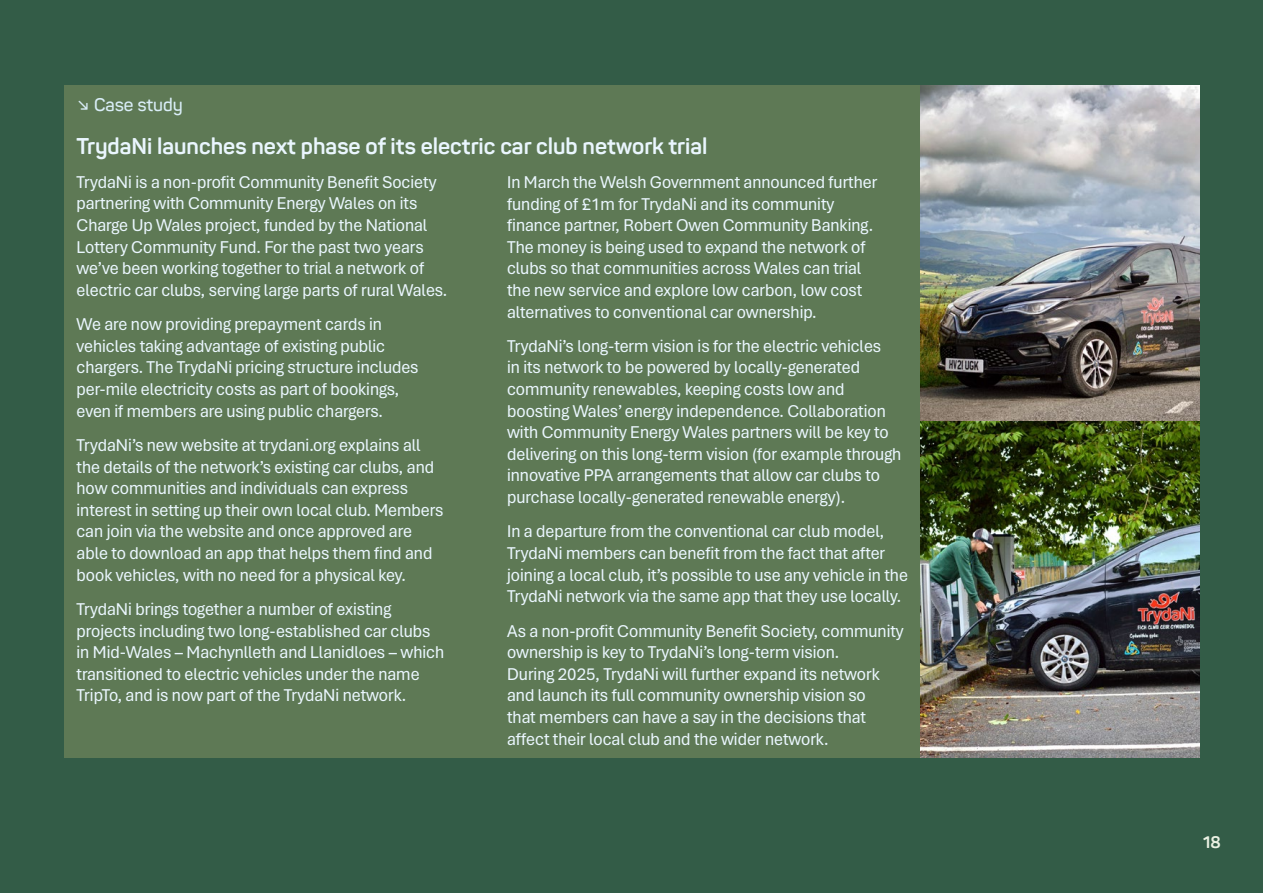
<style>
.page{position:relative;width:1263px;height:893px;background:#335c47}
.page>*{position:absolute;margin:0;border:0;box-sizing:border-box;transform-origin:0 0}
.t1{font:700 22.5px "Panton";color:#eaf6fe}
.t2{font:18px/21.6px "Aptos Display";color:#eaf6fe}
.t3{font:600 18px "Panton";color:#d9edf7}
.t4{font:700 16.5px "Panton";color:#ebf1e3}
</style>
<div class="page">
<div style="left:64px;top:85px;width:1135px;height:673px;background:#5e7955"></div>
<img style="left:921px;top:85px;width:278px;height:673px">
<p class="t3" style="left:77px;top:94px;width:108px">↘ Case study</p>
<p class="t1" style="left:77px;top:132px;width:632px">TrydaNi launches next phase of its electric car club network trial</p>
<p class="t2" style="left:77px;top:170px;width:372px">TrydaNi is a non-profit Community Benefit Society partnering with Community Energy Wales on its Charge Up Wales project, funded by the National Lottery Community Fund. For the past two years we’ve been working together to trial a network of electric car clubs, serving large parts of rural Wales.</p>
<p class="t2" style="left:77px;top:313px;width:344px">We are now providing prepayment cards in vehicles taking advantage of existing public chargers. The TrydaNi pricing structure includes per-mile electricity costs as part of bookings, even if members are using public chargers.</p>
<p class="t2" style="left:77px;top:434px;width:368px">TrydaNi’s new website at trydani.org explains all the details of the network’s existing car clubs, and how communities and individuals can express interest in setting up their own local club. Members can join via the website and once approved are able to download an app that helps them find and book vehicles, with no need for a physical key.</p>
<p class="t2" style="left:77px;top:598px;width:369px">TrydaNi brings together a number of existing projects including two long-established car clubs in Mid-Wales – Machynlleth and Llanidloes – which transitioned to electric vehicles under the name TripTo, and is now part of the TrydaNi network.</p>
<p class="t2" style="left:507px;top:170px;width:372px">In March the Welsh Government announced further funding of £1m for TrydaNi and its community finance partner, Robert Owen Community Banking.<br>The money is being used to expand the network of clubs so that communities across Wales can trial the new service and explore low carbon, low cost alternatives to conventional car ownership.</p>
<p class="t2" style="left:507px;top:334px;width:396px">TrydaNi’s long-term vision is for the electric vehicles<br>in its network to be powered by locally-generated community renewables, keeping costs low and boosting Wales’ energy independence. Collaboration with Community Energy Wales partners will be key to delivering on this long-term vision (for example through innovative PPA arrangements that allow car clubs to purchase locally-generated renewable energy).</p>
<p class="t2" style="left:507px;top:520px;width:402px">In a departure from the conventional car club model, TrydaNi members can benefit from the fact that after joining a local club, it’s possible to use any vehicle in the TrydaNi network via the same app that they use locally.</p>
<p class="t2" style="left:507px;top:619px;width:398px">As a non-profit Community Benefit Society, community ownership is key to TrydaNi’s long-term vision.<br>During 2025, TrydaNi will further expand its network and launch its full community ownership vision so<br>that members can have a say in the decisions that affect their local club and the wider network.</p>
<p class="t4" style="left:1203px;top:832px;width:19px">18</p>
</div>
